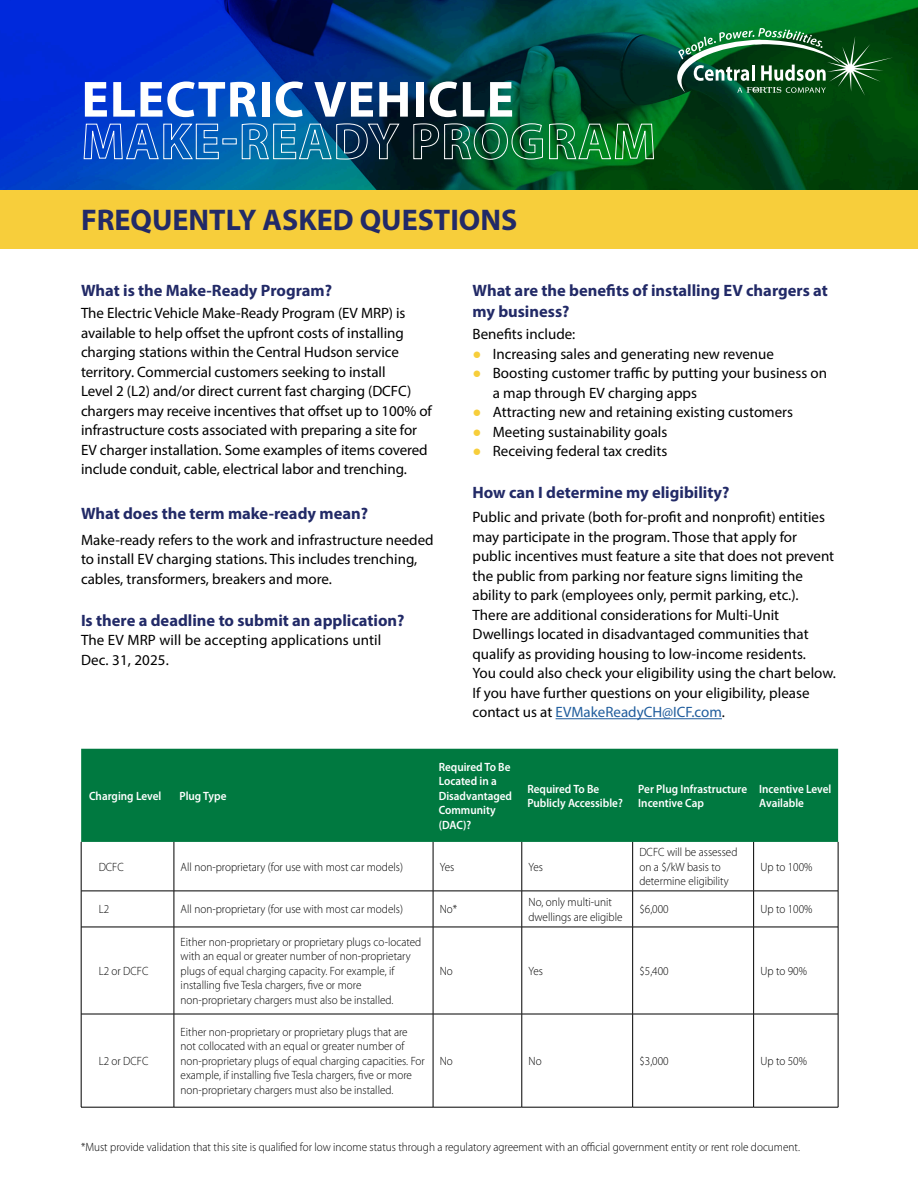
<style>
.page{position:relative;width:918px;height:1188px;background:#fff}
.page>*{position:absolute;margin:0;border:0;box-sizing:border-box;transform-origin:0 0}
.Heading1{font:700 51.3px/42.2px "Myriad Pro";letter-spacing:.02em;color:#fff}
.t1{font:700 30px "Myriad Pro";color:#222a67}
.t2{font:700 16.5px/21px "Myriad Pro";color:#222a67}
.t3{font:15px/19.5px "Myriad Pro";color:#000}
.Table_text{font:300 12px/14.4px "Myriad Pro";color:#000;scale:.93 1}
.Table_headers{font:600 12px/14.4px "Myriad Pro";color:#fff;scale:.93 1}
.s1{font-family:"Arial";color:#f7ce3b}
.s2{color:#205d9d}
</style>
<div class="page">
<img style="left:0;top:0;width:918px;height:190px">
<div style="left:0;top:190px;width:918px;height:59px;background:#f7ce3b"></div>
<svg style="left:677px;top:28px;width:216px;height:68px;background:#2d6c3f"></svg>
<hr style="left:556px;top:718px;width:166px;height:1px;background:#205d9d">
<div style="left:81px;top:749px;width:757px;height:93px;background:#007940"></div>
<hr style="left:174px;top:842px;width:1px;height:49px;background:#000">
<hr style="left:433px;top:842px;width:1px;height:49px;background:#000">
<hr style="left:522px;top:842px;width:1px;height:49px;background:#000">
<hr style="left:632px;top:842px;width:1px;height:49px;background:#000">
<hr style="left:753px;top:842px;width:1px;height:49px;background:#000">
<hr style="left:174px;top:891px;width:1px;height:36px;background:#000">
<hr style="left:433px;top:891px;width:1px;height:36px;background:#000">
<hr style="left:522px;top:891px;width:1px;height:36px;background:#000">
<hr style="left:632px;top:891px;width:1px;height:36px;background:#000">
<hr style="left:753px;top:891px;width:1px;height:36px;background:#000">
<hr style="left:174px;top:927px;width:1px;height:87px;background:#000">
<hr style="left:433px;top:927px;width:1px;height:87px;background:#000">
<hr style="left:522px;top:927px;width:1px;height:87px;background:#000">
<hr style="left:632px;top:927px;width:1px;height:87px;background:#000">
<hr style="left:753px;top:927px;width:1px;height:87px;background:#000">
<hr style="left:81px;top:891px;width:93px;height:1px;background:#000">
<hr style="left:174px;top:891px;width:259px;height:1px;background:#000">
<hr style="left:433px;top:891px;width:89px;height:1px;background:#000">
<hr style="left:522px;top:891px;width:111px;height:1px;background:#000">
<hr style="left:633px;top:891px;width:121px;height:1px;background:#000">
<hr style="left:754px;top:891px;width:84px;height:1px;background:#000">
<hr style="left:81px;top:927px;width:93px;height:1px;background:#000">
<hr style="left:174px;top:927px;width:259px;height:1px;background:#000">
<hr style="left:433px;top:927px;width:89px;height:1px;background:#000">
<hr style="left:522px;top:927px;width:111px;height:1px;background:#000">
<hr style="left:633px;top:927px;width:121px;height:1px;background:#000">
<hr style="left:754px;top:927px;width:84px;height:1px;background:#000">
<hr style="left:81px;top:1014px;width:93px;height:1px;background:#000">
<hr style="left:174px;top:1014px;width:259px;height:1px;background:#000">
<hr style="left:433px;top:1014px;width:89px;height:1px;background:#000">
<hr style="left:522px;top:1014px;width:111px;height:1px;background:#000">
<hr style="left:633px;top:1014px;width:121px;height:1px;background:#000">
<hr style="left:754px;top:1014px;width:84px;height:1px;background:#000">
<hr style="left:174px;top:1014px;width:1px;height:93px;background:#000">
<hr style="left:433px;top:1014px;width:1px;height:93px;background:#000">
<hr style="left:522px;top:1014px;width:1px;height:93px;background:#000">
<hr style="left:632px;top:1014px;width:1px;height:93px;background:#000">
<hr style="left:753px;top:1014px;width:1px;height:93px;background:#000">
<hr style="left:81px;top:842px;width:1px;height:49px;background:#000">
<hr style="left:838px;top:842px;width:1px;height:49px;background:#000">
<hr style="left:81px;top:891px;width:1px;height:36px;background:#000">
<hr style="left:838px;top:891px;width:1px;height:36px;background:#000">
<hr style="left:81px;top:927px;width:1px;height:87px;background:#000">
<hr style="left:838px;top:927px;width:1px;height:87px;background:#000">
<hr style="left:81px;top:1014px;width:1px;height:93px;background:#000">
<hr style="left:838px;top:1014px;width:1px;height:93px;background:#000">
<hr style="left:81px;top:1107px;width:93px;height:1px;background:#000">
<hr style="left:174px;top:1107px;width:259px;height:1px;background:#000">
<hr style="left:433px;top:1107px;width:89px;height:1px;background:#000">
<hr style="left:522px;top:1107px;width:111px;height:1px;background:#000">
<hr style="left:633px;top:1107px;width:121px;height:1px;background:#000">
<hr style="left:754px;top:1107px;width:84px;height:1px;background:#000">
<p class="Heading1" style="left:82px;top:77px;width:576px">ELECTRIC VEHICLE<br>MAKE-READY PROGRAM</p>
<h1 class="t1" style="left:81px;top:201px;width:438px">FREQUENTLY ASKED QUESTIONS</h1>
<p class="t2" style="left:81px;top:279px;width:253px">What is the Make-Ready Program?</p>
<p class="t3" style="left:81px;top:303px;width:352px">The Electric Vehicle Make-Ready Program (EV MRP) is available to help offset the upfront costs of installing charging stations within the Central Hudson service territory. Commercial customers seeking to install<br>Level 2 (L2) and/or direct current fast charging (DCFC) chargers may receive incentives that offset up to 100% of infrastructure costs associated with preparing a site for EV charger installation. Some examples of items covered include conduit, cable, electrical labor and trenching.</p>
<p class="t2" style="left:81px;top:503px;width:289px">What does the term make-ready mean?</p>
<p class="t3" style="left:81px;top:530px;width:354px">Make-ready refers to the work and infrastructure needed to install EV charging stations. This includes trenching, cables, transformers, breakers and more.</p>
<p class="t2" style="left:81px;top:609px;width:325px">Is there a deadline to submit an application?</p>
<p class="t3" style="left:81px;top:630px;width:302px">The EV MRP will be accepting applications until<br>Dec. 31, 2025.</p>
<p class="t2" style="left:472px;top:279px;width:357px">What are the benefits of installing EV chargers at my business?</p>
<p class="t3" style="left:472px;top:324px;width:104px">Benefits include:</p>
<p class="t3" style="left:472px;top:344px;width:303px"><span class="s1">●</span> Increasing sales and generating new revenue</p>
<p class="t3" style="left:493px;top:363px;width:336px;text-indent:-20px"><span class="s1">●</span> Boosting customer traffic by putting your business on a map through EV charging apps</p>
<p class="t3" style="left:472px;top:402px;width:322px"><span class="s1">●</span> Attracting new and retaining existing customers</p>
<p class="t3" style="left:472px;top:422px;width:196px"><span class="s1">●</span> Meeting sustainability goals</p>
<p class="t3" style="left:472px;top:441px;width:196px"><span class="s1">●</span> Receiving federal tax credits</p>
<p class="t2" style="left:472px;top:482px;width:259px">How can I determine my eligibility?</p>
<p class="t3" style="left:472px;top:507px;width:365px">Public and private (both for-profit and nonprofit) entities may participate in the program. Those that apply for public incentives must feature a site that does not prevent the public from parking nor feature signs limiting the ability to park (employees only, permit parking, etc.).<br>There are additional considerations for Multi-Unit Dwellings located in disadvantaged communities that qualify as providing housing to low-income residents.<br>You could also check your eligibility using the chart below.<br>If you have further questions on your eligibility, please contact us at <span class="s2">EVMakeReadyCH@ICF.com</span>.</p>
<p class="Table_headers" style="left:89px;top:788px;width:79px">Charging Level</p>
<p class="Table_headers" style="left:180px;top:788px;width:52px">Plug Type</p>
<p class="Table_headers" style="left:439px;top:760px;width:80px">Required To Be<br>Located in a<br>Disadvantaged<br>Community (DAC)?</p>
<p class="Table_headers" style="left:527px;top:781px;width:104px">Required To Be<br>Publicly Accessible?</p>
<p class="Table_headers" style="left:638px;top:781px;width:119px">Per Plug Infrastructure<br>Incentive Cap</p>
<p class="Table_headers" style="left:759px;top:781px;width:79px">Incentive Level<br>Available</p>
<p class="Table_text" style="left:99px;top:860px;width:29px">DCFC</p>
<p class="Table_text" style="left:181px;top:860px;width:241px">All non-proprietary (for use with most car models)</p>
<p class="Table_text" style="left:440px;top:860px;width:17px">Yes</p>
<p class="Table_text" style="left:529px;top:860px;width:17px">Yes</p>
<p class="Table_text" style="left:639px;top:845px;width:107px">DCFC will be assessed on a $/kW basis to determine eligibility</p>
<p class="Table_text" style="left:760px;top:860px;width:58px">Up to 100%</p>
<p class="Table_text" style="left:99px;top:902px;width:13px">L2</p>
<p class="Table_text" style="left:181px;top:902px;width:241px">All non-proprietary (for use with most car models)</p>
<p class="Table_text" style="left:440px;top:902px;width:20px">No*</p>
<p class="Table_text" style="left:529px;top:895px;width:103px">No, only multi-unit dwellings are eligible</p>
<p class="Table_text" style="left:639px;top:902px;width:33px">$6,000</p>
<p class="Table_text" style="left:760px;top:902px;width:58px">Up to 100%</p>
<p class="Table_text" style="left:99px;top:964px;width:55px">L2 or DCFC</p>
<p class="Table_text" style="left:99px;top:1054px;width:55px">L2 or DCFC</p>
<p class="Table_text" style="left:181px;top:935px;width:260px">Either non-proprietary or proprietary plugs co-located with an equal or greater number of non-proprietary plugs of equal charging capacity. For example, if installing five Tesla chargers, five or more non-proprietary chargers must also be installed.</p>
<p class="Table_text" style="left:181px;top:1025px;width:264px">Either non-proprietary or proprietary plugs that are not collocated with an equal or greater number of non-proprietary plugs of equal charging capacities. For example, if installing five Tesla chargers, five or more non-proprietary chargers must also be installed.</p>
<p class="Table_text" style="left:440px;top:964px;width:16px">No</p>
<p class="Table_text" style="left:529px;top:964px;width:17px">Yes</p>
<p class="Table_text" style="left:639px;top:964px;width:33px">$5,400</p>
<p class="Table_text" style="left:760px;top:964px;width:52px">Up to 90%</p>
<p class="Table_text" style="left:440px;top:1054px;width:16px">No</p>
<p class="Table_text" style="left:529px;top:1054px;width:16px">No</p>
<p class="Table_text" style="left:639px;top:1054px;width:33px">$3,000</p>
<p class="Table_text" style="left:760px;top:1054px;width:52px">Up to 50%</p>
<p class="Table_text" style="left:81px;top:1139px;width:775px">*Must provide validation that this site is qualified for low income status through a regulatory agreement with an official government entity or rent role document.</p>
</div>
